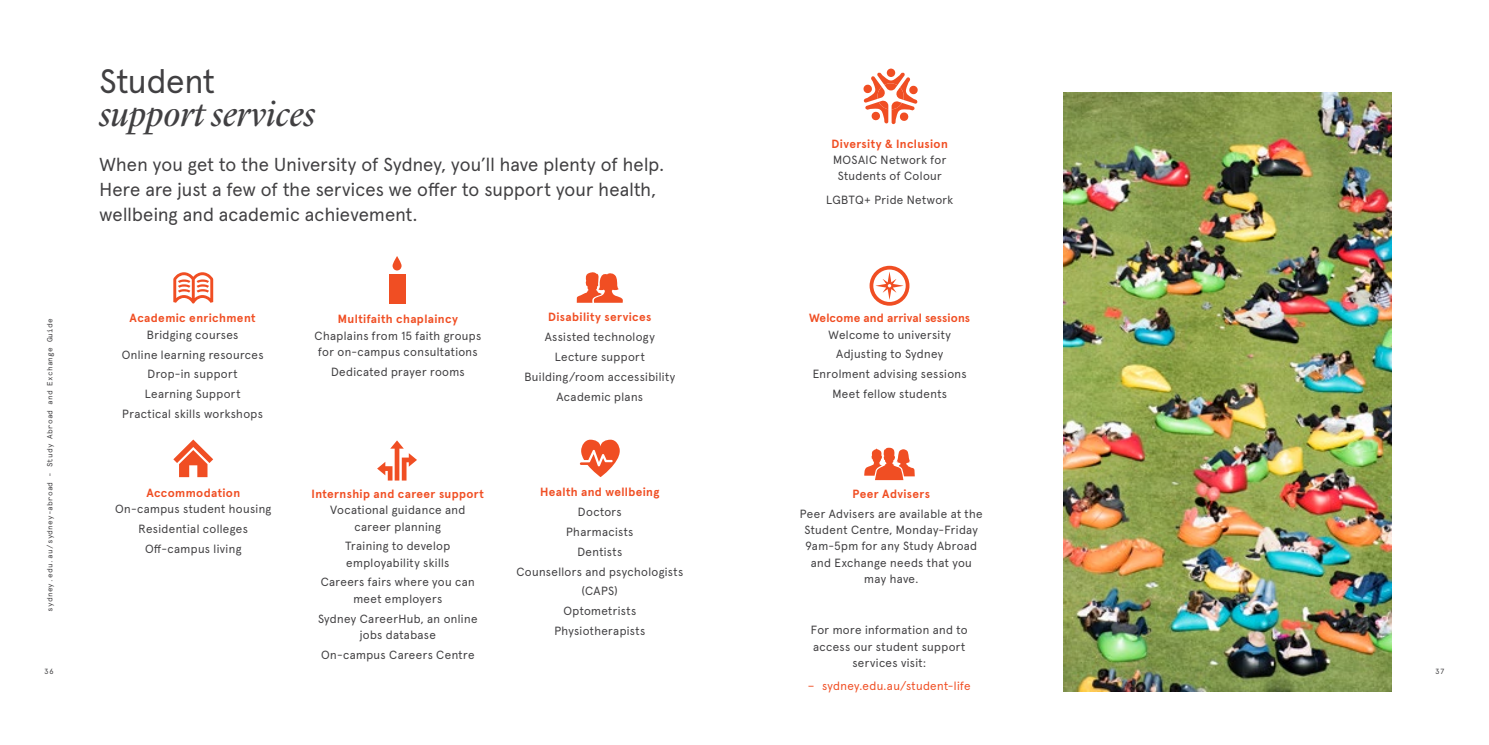
<style>
.page{position:relative;width:1489px;height:745px;background:#fff}
.page>*{position:absolute;margin:0;border:0;box-sizing:border-box;transform-origin:0 0}
.t1{font:italic 35px "Lyon Display LF";letter-spacing:.01em;color:#414042}
.t2{font:33.75px "Apercu Pro";letter-spacing:-.005em;color:#414042}
.SUBHEADING{font:18.75px/25px "Apercu Pro";letter-spacing:.01em;color:#414042}
.BODY{font:11.88px/16.2px "Apercu Pro";letter-spacing:.03em;color:#414042;text-align:center}
.BODY-2{font:700 11.88px "Apercu Pro";letter-spacing:.03em;color:#f04e23}
.t3{font:11.88px "Apercu Pro";letter-spacing:.03em;color:#f04e23}
.BODY2{font:700 11.88px "Apercu Pro";letter-spacing:.01em;color:#f04e23}
.t4{font:7.5px "Apercu Mono Pro";letter-spacing:.02em;color:#414042}
</style>
<div class="page">
<svg style="left:173px;top:272px;width:40px;height:31px"></svg>
<svg style="left:392px;top:256px;width:9px;height:14px"></svg>
<div style="left:388px;top:274px;width:17px;height:29px;background:#f04e23"></div>
<svg style="left:576px;top:272px;width:47px;height:30px"></svg>
<svg style="left:173px;top:439px;width:40px;height:38px"></svg>
<svg style="left:377px;top:440px;width:40px;height:40px"></svg>
<svg style="left:580px;top:439px;width:39px;height:38px"></svg>
<div style="left:886px;top:69px;width:9px;height:8px;background:#f04e23;border-radius:50%"></div>
<svg style="left:863px;top:72px;width:55px;height:52px"></svg>
<svg style="left:864px;top:447px;width:50px;height:33px"></svg>
<svg style="left:869px;top:265px;width:40px;height:40px"></svg>
<img style="left:1063px;top:92px;width:327px;height:599px">
<p class="t2" style="left:100px;top:55px;width:117px">Student</p>
<p class="t1" style="left:100px;top:88px;width:217px">support services</p>
<p class="SUBHEADING" style="left:100px;top:150px;width:566px">When you get to the University of Sydney, you’ll have plenty of help.<br>Here are just a few of the services we offer to support your health, wellbeing and academic achievement.</p>
<p class="BODY-2" style="left:831px;top:134px;width:118px">Diversity &amp; Inclusion</p>
<p class="BODY" style="left:833px;top:151px;width:115px">MOSAIC Network for<br>Students of Colour</p>
<p class="BODY" style="left:826px;top:190px;width:129px">LGBTQ+ Pride Network</p>
<p class="BODY-2" style="left:548px;top:308px;width:105px">Disability services</p>
<p class="BODY" style="left:544px;top:328px;width:112px">Assisted technology</p>
<p class="BODY" style="left:554px;top:347px;width:92px">Lecture support</p>
<p class="BODY" style="left:524px;top:367px;width:152px">Building/room accessibility</p>
<p class="BODY" style="left:556px;top:387px;width:88px">Academic plans</p>
<p class="BODY2" style="left:809px;top:308px;width:162px">Welcome and arrival sessions</p>
<p class="BODY" style="left:828px;top:325px;width:124px">Welcome to university</p>
<p class="BODY" style="left:836px;top:345px;width:109px">Adjusting to Sydney</p>
<p class="BODY" style="left:812px;top:364px;width:155px">Enrolment advising sessions</p>
<p class="BODY" style="left:832px;top:384px;width:116px">Meet fellow students</p>
<p class="BODY-2" style="left:130px;top:309px;width:127px">Academic enrichment</p>
<p class="BODY" style="left:147px;top:325px;width:93px">Bridging courses</p>
<p class="BODY" style="left:122px;top:345px;width:143px">Online learning resources</p>
<p class="BODY" style="left:147px;top:365px;width:92px">Drop-in support</p>
<p class="BODY" style="left:145px;top:384px;width:97px">Learning Support</p>
<p class="BODY" style="left:122px;top:404px;width:142px">Practical skills workshops</p>
<p class="BODY-2" style="left:338px;top:310px;width:121px">Multifaith chaplaincy</p>
<p class="BODY" style="left:314px;top:326px;width:168px;text-align:left">Chaplains from 15 faith groups for on-campus consultations</p>
<p class="BODY" style="left:331px;top:362px;width:135px">Dedicated prayer rooms</p>
<p class="t4" style="left:44px;top:611px;width:294px;rotate:-90deg">sydney.edu.au/sydney-abroad - Study Abroad and Exchange Guide</p>
<p class="BODY-2" style="left:540px;top:482px;width:121px">Health and wellbeing</p>
<p class="BODY" style="left:578px;top:502px;width:45px">Doctors</p>
<p class="BODY" style="left:566px;top:522px;width:69px">Pharmacists</p>
<p class="BODY" style="left:577px;top:542px;width:46px">Dentists</p>
<p class="BODY" style="left:516px;top:562px;width:168px">Counsellors and psychologists</p>
<p class="BODY" style="left:582px;top:581px;width:37px">(CAPS)</p>
<p class="BODY" style="left:563px;top:601px;width:74px">Optometrists</p>
<p class="BODY" style="left:554px;top:621px;width:92px">Physiotherapists</p>
<p class="BODY-2" style="left:146px;top:483px;width:95px">Accommodation</p>
<p class="BODY" style="left:115px;top:500px;width:158px">On-campus student housing</p>
<p class="BODY" style="left:139px;top:519px;width:111px">Residential colleges</p>
<p class="BODY" style="left:145px;top:539px;width:98px">Off-campus living</p>
<p class="BODY-2" style="left:311px;top:484px;width:174px">Internship and career support</p>
<p class="BODY" style="left:330px;top:500px;width:137px">Vocational guidance and career planning</p>
<p class="BODY" style="left:345px;top:537px;width:107px;text-align:left">Training to develop employability skills</p>
<p class="BODY" style="left:321px;top:573px;width:156px">Careers fairs where you can meet employers</p>
<p class="BODY" style="left:318px;top:609px;width:161px">Sydney CareerHub, an online jobs database</p>
<p class="BODY" style="left:321px;top:645px;width:155px">On-campus Careers Centre</p>
<p class="BODY-2" style="left:852px;top:484px;width:79px">Peer Advisers</p>
<p class="BODY" style="left:799px;top:504px;width:184px">Peer Advisers are available at the<br>Student Centre, Monday-Friday<br>9am-5pm for any Study Abroad and Exchange needs that you may have.</p>
<p class="BODY" style="left:810px;top:620px;width:158px">For more information and to access our student support services visit:</p>
<p class="t3" style="left:807px;top:676px;width:164px">– sydney.edu.au/student-life</p>
<p class="t4" style="left:44px;top:665px;width:11px">36</p>
<p class="t4" style="left:1435px;top:665px;width:11px">37</p>
</div>
